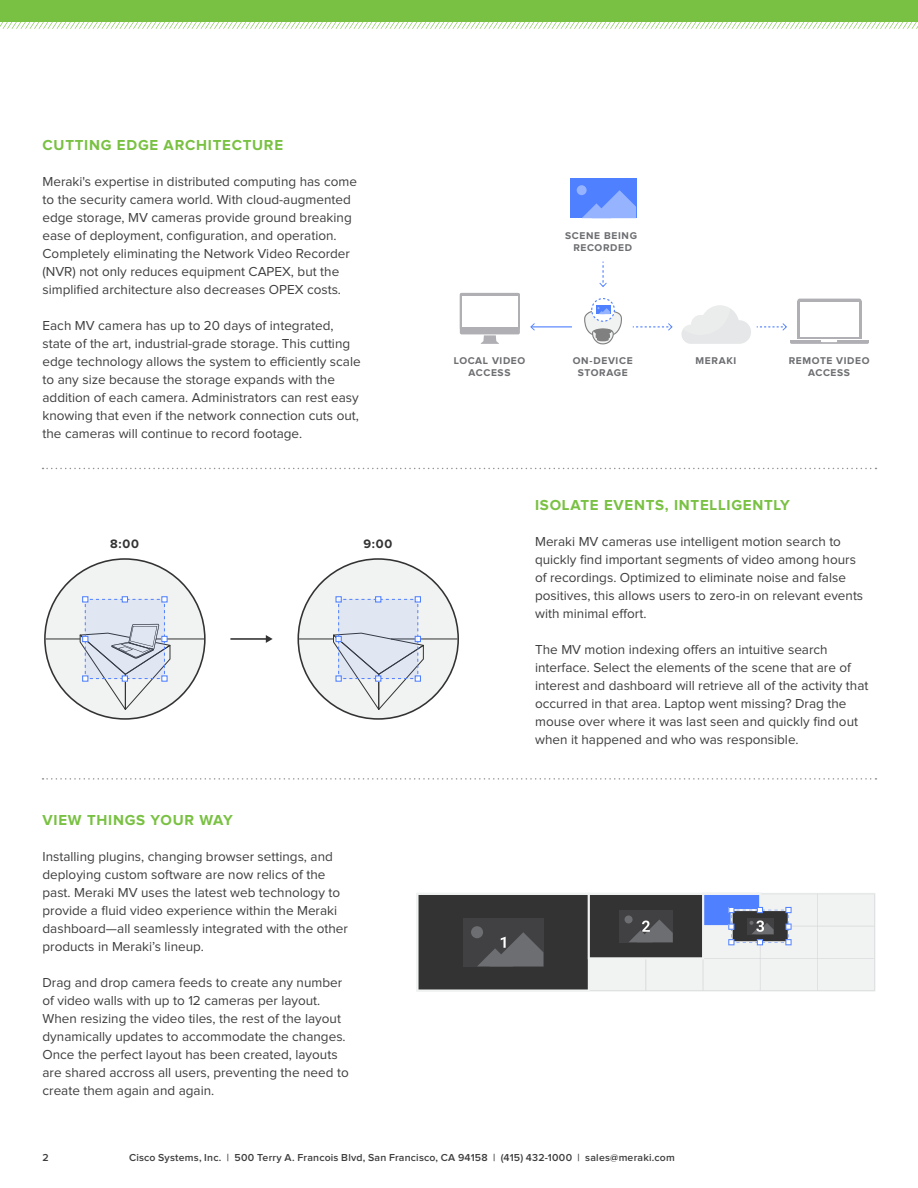
<style>
.page{position:relative;width:918px;height:1188px;background:#fff}
.page>*{position:absolute;margin:0;border:0;box-sizing:border-box;transform-origin:0 0}
.t1{font:700 15px "Proxima Nova";letter-spacing:.05em;color:#79c142}
.t2{font:13.5px/18px "Proxima Nova";color:#3e3e3f}
.t3{font:700 12.6px "Proxima Nova";color:#333}
.Page_Number{font:600 10.5px "Proxima Nova";letter-spacing:.02em;color:#3e3e3f}
.t4{font:700 10.2px/12.3px "Proxima Nova";letter-spacing:.06em;color:#6d6e71;text-align:center}
</style>
<div class="page">
<svg style="left:599px;top:262px;width:8px;height:25px"></svg>
<hr style="left:531px;top:326px;width:41px;height:1px;background:#4f80ff">
<svg style="left:530px;top:323px;width:5px;height:8px"></svg>
<svg style="left:633px;top:323px;width:40px;height:8px"></svg>
<svg style="left:757px;top:323px;width:30px;height:8px"></svg>
<svg style="left:592px;top:299px;width:22px;height:22px"></svg>
<div style="left:591px;top:298px;width:24px;height:24px;border:1px dashed #4f80ff;border-radius:50%"></div>
<div style="left:596px;top:306px;width:14px;height:8px;background:#4f80ff"></div>
<svg style="left:584px;top:307px;width:38px;height:38px"></svg>
<div style="left:570px;top:179px;width:66px;height:39px;background:#4f80ff"></div>
<div style="left:577px;top:185px;width:10px;height:10px;background:#95b3ff;border-radius:50%"></div>
<svg style="left:582px;top:190px;width:54px;height:28px"></svg>
<svg style="left:681px;top:305px;width:70px;height:39px"></svg>
<div style="left:797px;top:301px;width:65px;height:38px;background:linear-gradient(to right,#b0b0b4,#b0b0b4)"></div>
<hr style="left:797px;top:299px;width:65px;height:4px;background:#b0b0b4;border-radius:2px">
<div style="left:800px;top:302px;width:59px;height:34px;background:#fff"></div>
<hr style="left:790px;top:340px;width:79px;height:3px;background:#b0b0b4">
<hr style="left:790px;top:342px;width:79px;height:2px;background:#b0b0b4">
<svg style="left:822px;top:340px;width:15px;height:2px"></svg>
<div style="left:460px;top:293px;width:60px;height:41px;background:#b0b0b4;border-radius:2px"></div>
<svg style="left:460px;top:293px;width:60px;height:34px"></svg>
<div style="left:462px;top:296px;width:56px;height:30px;background:#fff"></div>
<svg style="left:481px;top:335px;width:18px;height:9px"></svg>
<svg style="left:43px;top:468px;width:833px;height:1px"></svg>
<svg style="left:43px;top:778px;width:833px;height:2px"></svg>
<hr style="left:230px;top:638px;width:37px;height:2px;background:#333">
<svg style="left:266px;top:635px;width:7px;height:8px"></svg>
<svg style="left:44px;top:558px;width:162px;height:162px"></svg>
<div style="left:161px;top:675px;width:7px;height:7px;border:1px solid #4f80ff"></div>
<svg style="left:297px;top:558px;width:162px;height:162px"></svg>
<div style="left:415px;top:675px;width:6px;height:7px;border:1px solid #4f80ff"></div>
<svg style="left:339px;top:599px;width:79px;height:80px;background:#d5dbeb"></svg>
<svg style="left:416px;top:893px;width:459px;height:99px"></svg>
<div style="left:0;top:0;width:918px;height:22px;background:#79c142"></div>
<svg style="left:0;top:22px;width:918px;height:7px"></svg>
<p class="t1" style="left:43px;top:136px;width:242px">CUTTING EDGE ARCHITECTURE</p>
<p class="t2" style="left:43px;top:172px;width:316px">Meraki's expertise in distributed computing has come to the security camera world. With cloud-augmented edge storage, MV cameras provide ground breaking ease of deployment, configuration, and operation.<br>Completely eliminating the Network Video Recorder (NVR) not only reduces equipment CAPEX, but the simplified architecture also decreases OPEX costs.</p>
<p class="t2" style="left:43px;top:316px;width:320px">Each MV camera has up to 20 days of integrated, state of the art, industrial-grade storage. This cutting edge technology allows the system to efficiently scale to any size because the storage expands with the addition of each camera. Administrators can rest easy knowing that even if the network connection cuts out, the cameras will continue to record footage.</p>
<p class="t3" style="left:110px;top:538px;width:30px">8:00</p>
<p class="t3" style="left:363px;top:538px;width:30px">9:00</p>
<p class="t1" style="left:43px;top:811px;width:192px">VIEW THINGS YOUR WAY</p>
<p class="t2" style="left:43px;top:847px;width:307px">Installing plugins, changing browser settings, and deploying custom software are now relics of the past. Meraki MV uses the latest web technology to provide a fluid video experience within the Meraki dashboard—all seamlessly integrated with the other products in Meraki’s lineup.</p>
<p class="t2" style="left:43px;top:973px;width:308px">Drag and drop camera feeds to create any number of video walls with up to 12 cameras per layout.<br>When resizing the video tiles, the rest of the layout dynamically updates to accommodate the changes.<br>Once the perfect layout has been created, layouts are shared accross all users, preventing the need to create them again and again.</p>
<p class="t4" style="left:565px;top:230px;width:73px">SCENE BEING<br>RECORDED</p>
<p class="t4" style="left:454px;top:355px;width:73px">LOCAL VIDEO<br>ACCESS</p>
<p class="t4" style="left:696px;top:355px;width:42px">MERAKI</p>
<p class="t4" style="left:789px;top:355px;width:82px">REMOTE VIDEO<br>ACCESS</p>
<p class="t4" style="left:573px;top:355px;width:61px">ON-DEVICE<br>STORAGE</p>
<p class="t1" style="left:535px;top:496px;width:256px">ISOLATE EVENTS, INTELLIGENTLY</p>
<p class="t2" style="left:535px;top:532px;width:330px">Meraki MV cameras use intelligent motion search to quickly find important segments of video among hours of recordings. Optimized to eliminate noise and false positives, this allows users to zero-in on relevant events with minimal effort.</p>
<p class="t2" style="left:535px;top:640px;width:335px">The MV motion indexing offers an intuitive search interface. Select the elements of the scene that are of interest and dashboard will retrieve all of the activity that occurred in that area. Laptop went missing? Drag the mouse over where it was last seen and quickly find out when it happened and who was responsible.</p>
<p class="Page_Number" style="left:43px;top:1152px;width:8px">2</p>
<p class="Page_Number" style="left:129px;top:1151px;width:547px">Cisco Systems, Inc. | 500 Terry A. Francois Blvd, San Francisco, CA 94158 | (415) 432-1000 | sales@meraki.com</p>
</div>
